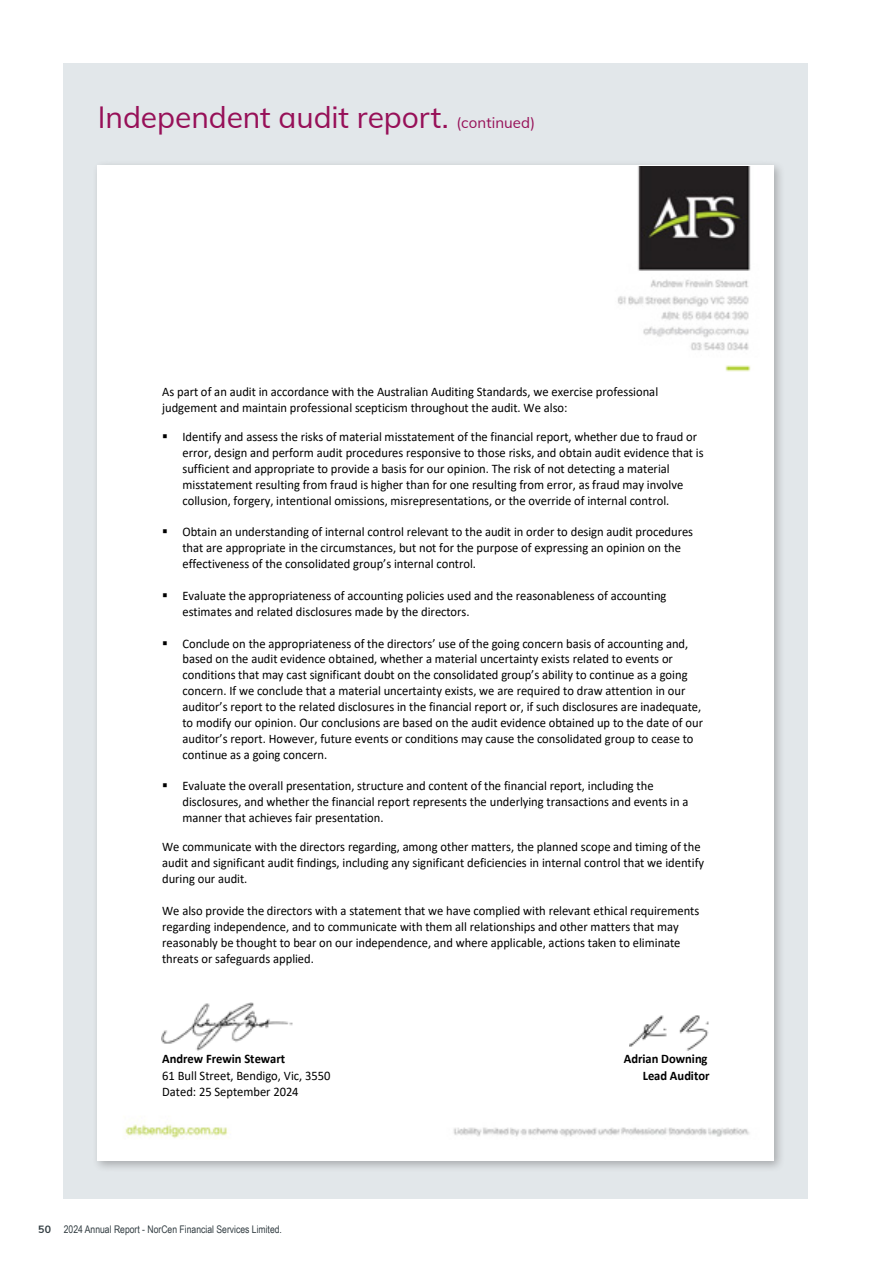
<style>
.page{position:relative;width:893px;height:1263px;background:#fff}
.page>*{position:absolute;margin:0;border:0;box-sizing:border-box;transform-origin:0 0}
.t1{font:30px "Muli";letter-spacing:-.005em;color:#971058}
.t2{font:13.05px/15.9px "Calibri";color:#000;scale:.96 1}
.t3{font:700 13.05px "Calibri";color:#000;scale:.96 1}
.t4{font:10.5px "Arial Narrow";color:#323d42}
.s1{font-size:15px}
.s2{font-family:"Muli";font-weight:700}
</style>
<div class="page">
<div style="left:64px;top:64px;width:744px;height:1135px;background:#e2e7ea"></div>
<div style="left:93px;top:161px;width:693px;height:1011px;background:#231f20;opacity:.3"></div>
<div style="left:99px;top:167px;width:674px;height:991px;background:#fff"></div>
<img style="left:162px;top:1002px;width:132px;height:49px">
<img style="left:629px;top:1014px;width:81px;height:37px">
<h1 class="t1" style="left:98px;top:95px;width:439px">Independent audit report. <span class="s1">(continued)</span></h1>
<p class="t2" style="left:162px;top:383px;width:518px">As part of an audit in accordance with the Australian Auditing Standards, we exercise professional judgement and maintain professional scepticism throughout the audit. We also:</p>
<p class="t2" style="left:182px;top:429px;width:544px;text-indent:-20px">▪ Identify and assess the risks of material misstatement of the financial report, whether due to fraud or error, design and perform audit procedures responsive to those risks, and obtain audit evidence that is sufficient and appropriate to provide a basis for our opinion. The risk of not detecting a material misstatement resulting from fraud is higher than for one resulting from error, as fraud may involve collusion, forgery, intentional omissions, misrepresentations, or the override of internal control.</p>
<p class="t2" style="left:182px;top:524px;width:533px;text-indent:-20px">▪ Obtain an understanding of internal control relevant to the audit in order to design audit procedures that are appropriate in the circumstances, but not for the purpose of expressing an opinion on the effectiveness of the consolidated group’s internal control.</p>
<p class="t2" style="left:182px;top:587px;width:506px;text-indent:-20px">▪ Evaluate the appropriateness of accounting policies used and the reasonableness of accounting estimates and related disclosures made by the directors.</p>
<p class="t2" style="left:182px;top:635px;width:544px;text-indent:-20px">▪ Conclude on the appropriateness of the directors’ use of the going concern basis of accounting and, based on the audit evidence obtained, whether a material uncertainty exists related to events or conditions that may cast significant doubt on the consolidated group’s ability to continue as a going concern. If we conclude that a material uncertainty exists, we are required to draw attention in our auditor’s report to the related disclosures in the financial report or, if such disclosures are inadequate, to modify our opinion. Our conclusions are based on the audit evidence obtained up to the date of our auditor’s report. However, future events or conditions may cause the consolidated group to cease to continue as a going concern.</p>
<p class="t2" style="left:182px;top:778px;width:529px;text-indent:-20px">▪ Evaluate the overall presentation, structure and content of the financial report, including the disclosures, and whether the financial report represents the underlying transactions and events in a manner that achieves fair presentation.</p>
<p class="t2" style="left:162px;top:839px;width:566px">We communicate with the directors regarding, among other matters, the planned scope and timing of the audit and significant audit findings, including any significant deficiencies in internal control that we identify during our audit.</p>
<p class="t2" style="left:162px;top:902px;width:561px">We also provide the directors with a statement that we have complied with relevant ethical requirements regarding independence, and to communicate with them all relationships and other matters that may reasonably be thought to bear on our independence, and where applicable, actions taken to eliminate threats or safeguards applied.</p>
<p class="t3" style="left:162px;top:1049px;width:130px">Andrew Frewin Stewart</p>
<p class="t3" style="left:624px;top:1049px;width:89px">Adrian Downing</p>
<p class="t2" style="left:162px;top:1068px;width:177px">61 Bull Street, Bendigo, Vic, 3550</p>
<p class="t3" style="left:643px;top:1067px;width:71px">Lead Auditor</p>
<p class="t2" style="left:162px;top:1083px;width:144px">Dated: 25 September 2024</p>
<p class="t4" style="left:38px;top:1222px;width:245px"><span class="s2">50</span> 2024 Annual Report - NorCen Financial Services Limited.</p>
</div>
